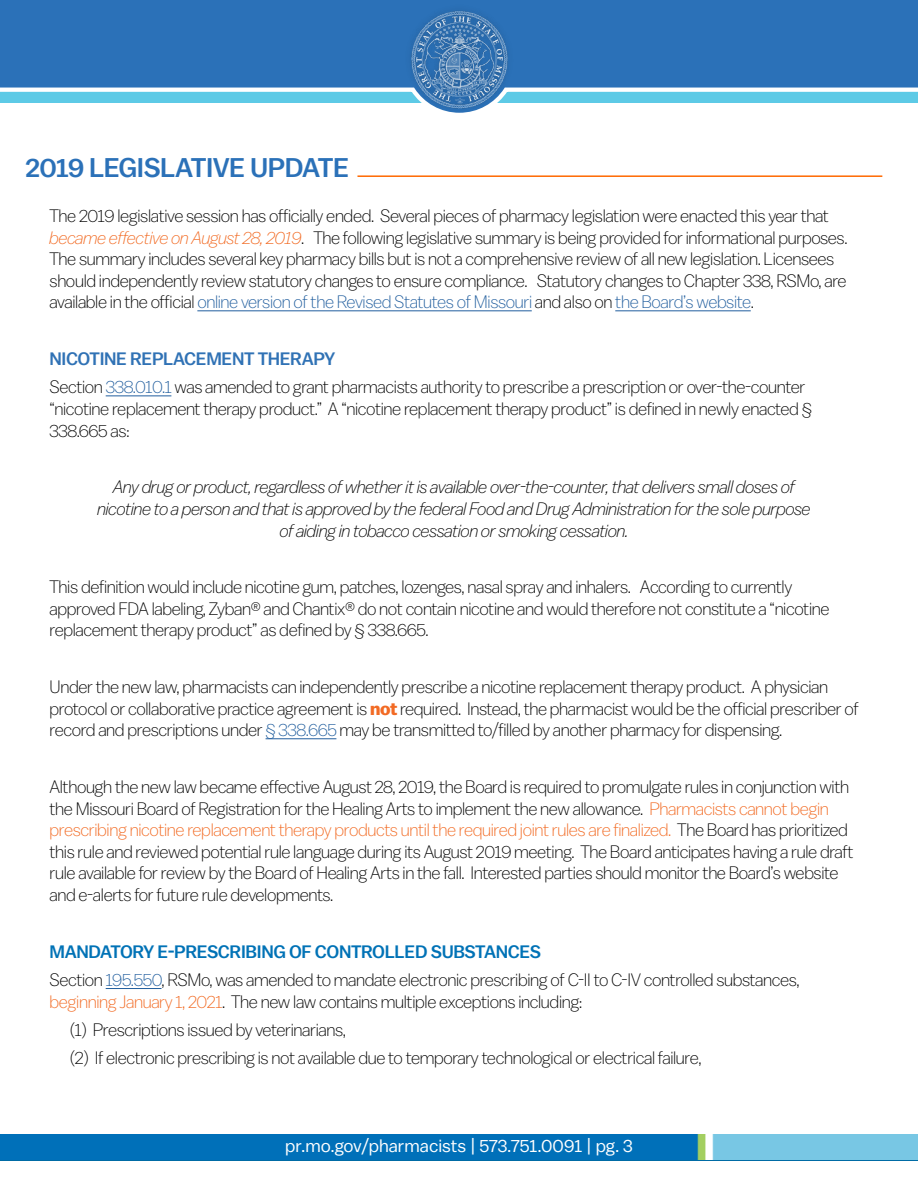
<style>
.page{position:relative;width:918px;height:1188px;background:#fff}
.page>*{position:absolute;margin:0;border:0;box-sizing:border-box;transform-origin:0 0}
.t1{font:500 27px "Balto";letter-spacing:-.02em;color:#2b71b8}
.t2{font:300 18px/21.6px "Balto";letter-spacing:-.02em;color:#000}
.t3{font:italic 300 18px/21.6px "Balto";letter-spacing:-.02em;color:#000;text-align:center}
.t4{font:18px "Balto";color:#fff}
.s1{font-style:italic;color:#f26921}
.s2{color:#215e9e}
.s3{font-weight:500;color:#3072b5}
.s4{font-weight:700;color:#f26a24}
.s5{color:#f26921}
.s6{font-weight:500;color:#0072b6}
</style>
<div class="page">
<svg style="left:0;top:0;width:918px;height:103px;background:#3980bf"></svg>
<div style="left:403px;top:2px;width:112px;height:113px;background:#000;opacity:.33"></div>
<img style="left:410px;top:10px;width:99px;height:99px">
<div style="left:0;top:1134px;width:918px;height:27px;background:#006ba5"></div>
<img style="left:0;top:1134px;width:918px;height:26px">
<hr style="left:197px;top:310px;width:335px;height:1px;background:#215e9e">
<hr style="left:615px;top:310px;width:136px;height:1px;background:#215e9e">
<hr style="left:106px;top:396px;width:65px;height:1px;background:#215e9e">
<hr style="left:266px;top:738px;width:70px;height:1px;background:#215e9e">
<hr style="left:106px;top:988px;width:56px;height:1px;background:#215e9e">
<hr style="left:357px;top:175px;width:525px;height:2px;background:#ff6900">
<h1 class="t1" style="left:25px;top:151px;width:325px">2019 LEGISLATIVE UPDATE</h1>
<p class="t2" style="left:50px;top:205px;width:799px">The 2019 legislative session has officially ended. Several pieces of pharmacy legislation were enacted this year that <span class="s1">became effective on August 28, 2019</span>. The following legislative summary is being provided for informational purposes.<br>The summary includes several key pharmacy bills but is not a comprehensive review of all new legislation. Licensees should independently review statutory changes to ensure compliance. Statutory changes to Chapter 338, RSMo, are available in the official <span class="s2">online version of the Revised Statutes of Missouri</span> and also on <span class="s2">the Board’s website</span>.</p>
<p class="t2" style="left:50px;top:344px;width:757px;line-height:28.3px"><span class="s3">NICOTINE REPLACEMENT THERAPY<br></span>Section <span class="s2">338.010.1</span> was amended to grant pharmacists authority to prescribe a prescription or over-the-counter</p>
<p class="t2" style="left:50px;top:398px;width:764px">“nicotine replacement therapy product.” A “nicotine replacement therapy product” is defined in newly enacted §<br>338.665 as:</p>
<p class="t3" style="left:97px;top:476px;width:715px">Any drug or product, regardless of whether it is available over-the-counter, that delivers small doses of nicotine to a person and that is approved by the federal Food and Drug Administration for the sole purpose of aiding in tobacco cessation or smoking cessation.</p>
<p class="t2" style="left:50px;top:576px;width:781px">This definition would include nicotine gum, patches, lozenges, nasal spray and inhalers. According to currently approved FDA labeling, Zyban® and Chantix® do not contain nicotine and would therefore not constitute a “nicotine replacement therapy product” as defined by § 338.665.</p>
<p class="t2" style="left:50px;top:676px;width:811px">Under the new law, pharmacists can independently prescribe a nicotine replacement therapy product. A physician protocol or collaborative practice agreement is <span class="s4">not</span> required. Instead, the pharmacist would be the official prescriber of record and prescriptions under <span class="s2">§ 338.665</span> may be transmitted to/filled by another pharmacy for dispensing.</p>
<p class="t2" style="left:50px;top:776px;width:806px">Although the new law became effective August 28, 2019, the Board is required to promulgate rules in conjunction with the Missouri Board of Registration for the Healing Arts to implement the new allowance. <span class="s5">Pharmacists cannot begin prescribing nicotine replacement therapy products until the required joint rules are finalized.</span> The Board has prioritized this rule and reviewed potential rule language during its August 2019 meeting. The Board anticipates having a rule draft rule available for review by the Board of Healing Arts in the fall. Interested parties should monitor the Board’s website and e-alerts for future rule developments.</p>
<p class="t2" style="left:50px;top:937px;width:752px;line-height:28.3px"><span class="s6">MANDATORY E-PRESCRIBING OF CONTROLLED SUBSTANCES<br></span>Section <span class="s2">195.550</span>, RSMo, was amended to mandate electronic prescribing of C-II to C-IV controlled substances,</p>
<p class="t2" style="left:70px;top:987px;width:633px;line-height:28.3px;text-indent:-20px"><span class="s5">beginning January 1, 2021</span>. The new law contains multiple exceptions including:<br>(1) Prescriptions issued by veterinarians,<br>(2) If electronic prescribing is not available due to temporary technological or electrical failure,</p>
<p class="t4" style="left:285px;top:1135px;width:349px">pr.mo.gov/pharmacists | 573.751.0091 | pg. 3</p>
</div>
